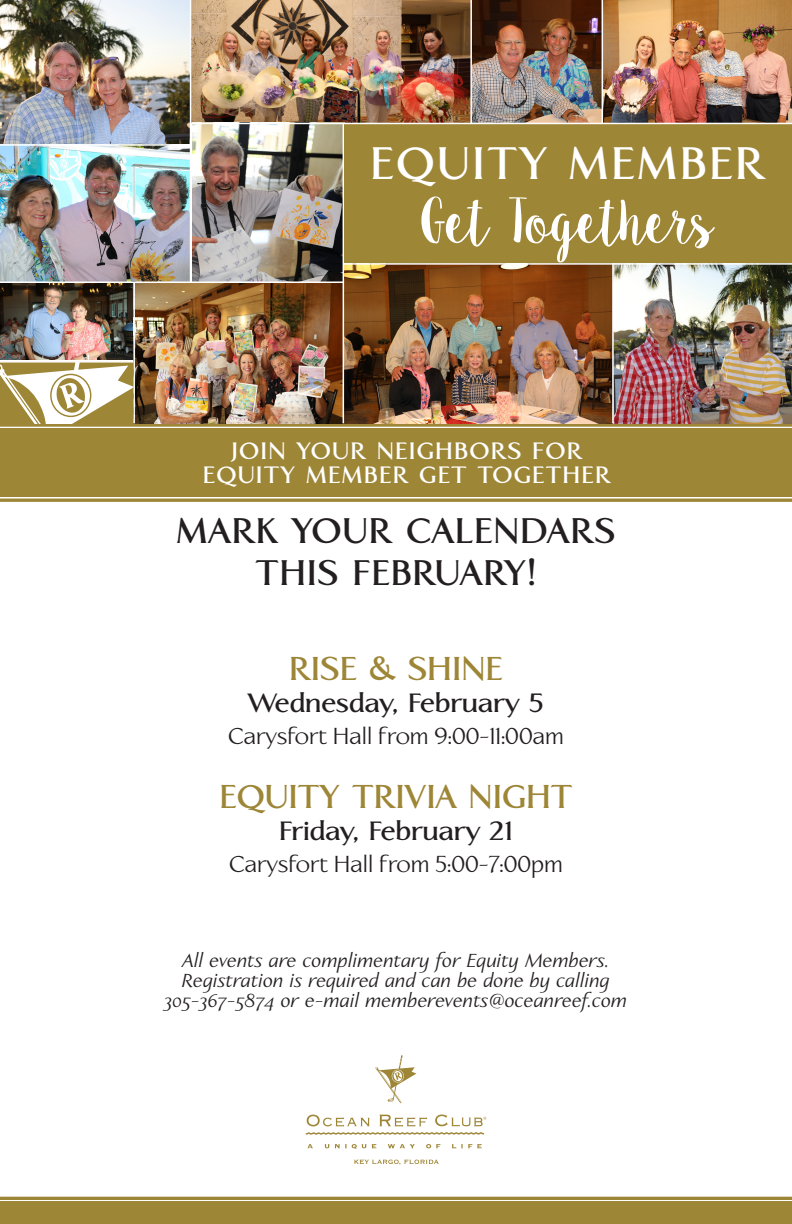
<style>
.page{position:relative;width:792px;height:1224px;background:#fff}
.page>*{position:absolute;margin:0;border:0;box-sizing:border-box;transform-origin:0 0}
.t1{font:59.8px "Sugar Plums";letter-spacing:-.065em;color:#fff}
.t2{font:700 46.1px "Linotype Aperto";letter-spacing:.05em;color:#fff}
.Paragraph_Style_1{font:700 36px/42px "Linotype Aperto";letter-spacing:.02em;color:#231f20;text-align:center}
.t3{font:700 33.5px "Linotype Aperto";color:#9e8637}
.t4{font:700 26.8px "Linotype Aperto";color:#231f20}
.Paragraph_Style_1-2{font:700 24px/24px "Linotype Aperto";letter-spacing:.05em;color:#fff;text-align:center}
.t5{font:23.4px "Linotype Aperto";color:#231f20}
.Paragraph_Style_1-3{font:italic 19px/20px "Linotype Aperto";letter-spacing:.02em;color:#231f20;text-align:center}
</style>
<div class="page">
<svg style="left:0;top:1196px;width:792px;height:28px;background:#a38d42"></svg>
<svg style="left:0;top:423px;width:792px;height:79px;background:#b4a065"></svg>
<div style="left:0;top:430px;width:792px;height:65px;background:#9e8637"></div>
<img style="left:472px;top:0;width:130px;height:123px">
<img style="left:0;top:283px;width:133px;height:77px">
<img style="left:0;top:0;width:190px;height:144px">
<img style="left:191px;top:0;width:279px;height:123px">
<img style="left:135px;top:283px;width:208px;height:140px">
<img style="left:603px;top:0;width:189px;height:123px">
<img style="left:0;top:146px;width:190px;height:135px">
<img style="left:192px;top:124px;width:151px;height:157px">
<img style="left:614px;top:265px;width:178px;height:158px">
<img style="left:344px;top:265px;width:268px;height:158px">
<svg style="left:0;top:363px;width:133px;height:60px"></svg>
<div style="left:344px;top:123px;width:448px;height:140px;background:#9e8637"></div>
<hr style="left:191px;top:123px;width:601px;height:1px;background:#fff">
<svg style="left:306px;top:1115px;width:180px;height:20px"></svg>
<svg style="left:307px;top:1144px;width:6px;height:4px"></svg>
<svg style="left:325px;top:1144px;width:51px;height:5px"></svg>
<svg style="left:388px;top:1144px;width:27px;height:4px"></svg>
<svg style="left:426px;top:1144px;width:14px;height:4px"></svg>
<svg style="left:452px;top:1144px;width:30px;height:5px"></svg>
<svg style="left:354px;top:1160px;width:85px;height:5px"></svg>
<svg style="left:375px;top:1055px;width:41px;height:48px"></svg>
<p class="t2" style="left:370px;top:137px;width:397px">EQUITY MEMBER</p>
<p class="t1" style="left:419px;top:184px;width:298px">Get Togethers</p>
<p class="Paragraph_Style_1-2" style="left:203px;top:440px;width:410px">JOIN YOUR NEIGHBORS FOR<br>EQUITY MEMBER GET TOGETHER</p>
<p class="Paragraph_Style_1" style="left:177px;top:510px;width:440px">MARK YOUR CALENDARS<br>THIS FEBRUARY!</p>
<p class="t3" style="left:289px;top:649px;width:215px">RISE &amp; SHINE</p>
<p class="t4" style="left:248px;top:687px;width:298px">Wednesday, February 5</p>
<p class="t5" style="left:228px;top:723px;width:337px">Carysfort Hall from 9:00-11:00am</p>
<p class="t3" style="left:219px;top:777px;width:355px">EQUITY TRIVIA NIGHT</p>
<p class="t4" style="left:279px;top:815px;width:235px">Friday, February 21</p>
<p class="t5" style="left:229px;top:851px;width:335px">Carysfort Hall from 5:00-7:00pm</p>
<p class="Paragraph_Style_1-3" style="left:183px;top:952px;width:428px">All events are complimentary for Equity Members.</p>
<p class="Paragraph_Style_1-3" style="left:165px;top:972px;width:464px">Registration is required and can be done by calling<br>305-367-5874 or e-mail memberevents@oceanreef.com</p>
</div>
